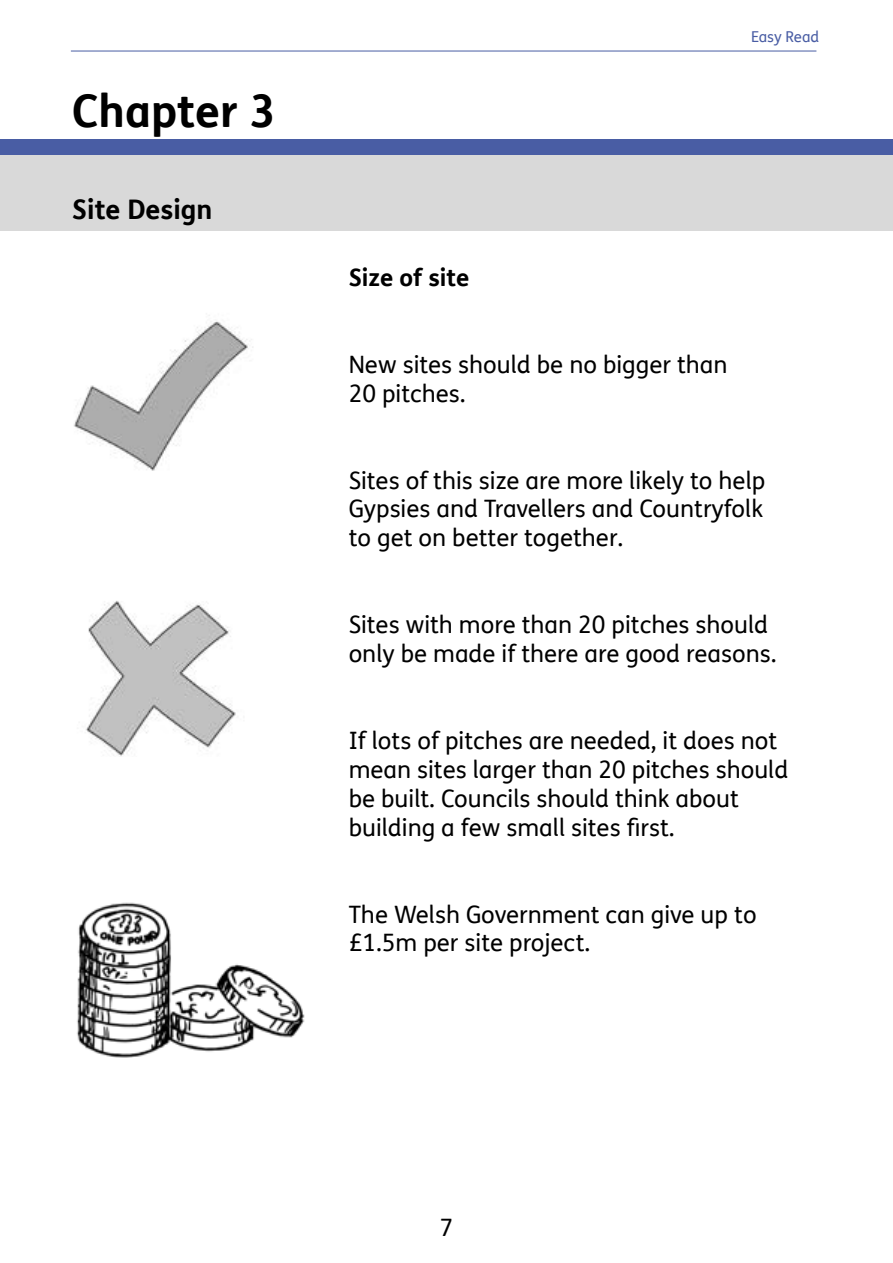
<style>
.page{position:relative;width:893px;height:1263px;background:#fff}
.page>*{position:absolute;margin:0;border:0;box-sizing:border-box;transform-origin:0 0}
.t1{font:700 45px "FS Me";color:#000}
.t2{font:700 27px "FS Me";color:#000}
.t3{font:24px/28.8px "FS Me";color:#000}
.t4{font:700 24px "FS Me";color:#000}
.t5{font:15px "FS Me";color:#495da4}
</style>
<div class="page">
<hr style="left:71px;top:51px;width:745px;height:1px;background:#495da4">
<div style="left:0;top:139px;width:893px;height:64px;background:#495da4"></div>
<div style="left:0;top:156px;width:893px;height:75px;background:#d9d9d9"></div>
<img style="left:74px;top:315px;width:179px;height:156px">
<img style="left:85px;top:600px;width:151px;height:156px">
<img style="left:77px;top:902px;width:228px;height:156px">
<h1 class="t1" style="left:72px;top:77px;width:205px">Chapter 3</h1>
<p class="t2" style="left:72px;top:189px;width:142px">Site Design</p>
<p class="t5" style="left:751px;top:26px;width:70px">Easy Read</p>
<p class="t4" style="left:349px;top:259px;width:122px">Size of site</p>
<p class="t3" style="left:349px;top:349px;width:380px">New sites should be no bigger than<br>20 pitches.</p>
<p class="t3" style="left:349px;top:465px;width:418px;text-align:justify">Sites of this size are more likely to help Gypsies and Travellers and Countryfolk to get on better together.</p>
<p class="t3" style="left:349px;top:610px;width:429px">Sites with more than 20 pitches should only be made if there are good reasons.</p>
<p class="t3" style="left:349px;top:726px;width:441px">If lots of pitches are needed, it does not mean sites larger than 20 pitches should be built. Councils should think about building a few small sites first.</p>
<p class="t3" style="left:349px;top:899px;width:409px">The Welsh Government can give up to £1.5m per site project.</p>
<p class="t3" style="left:440px;top:1212px;width:15px">7</p>
</div>
